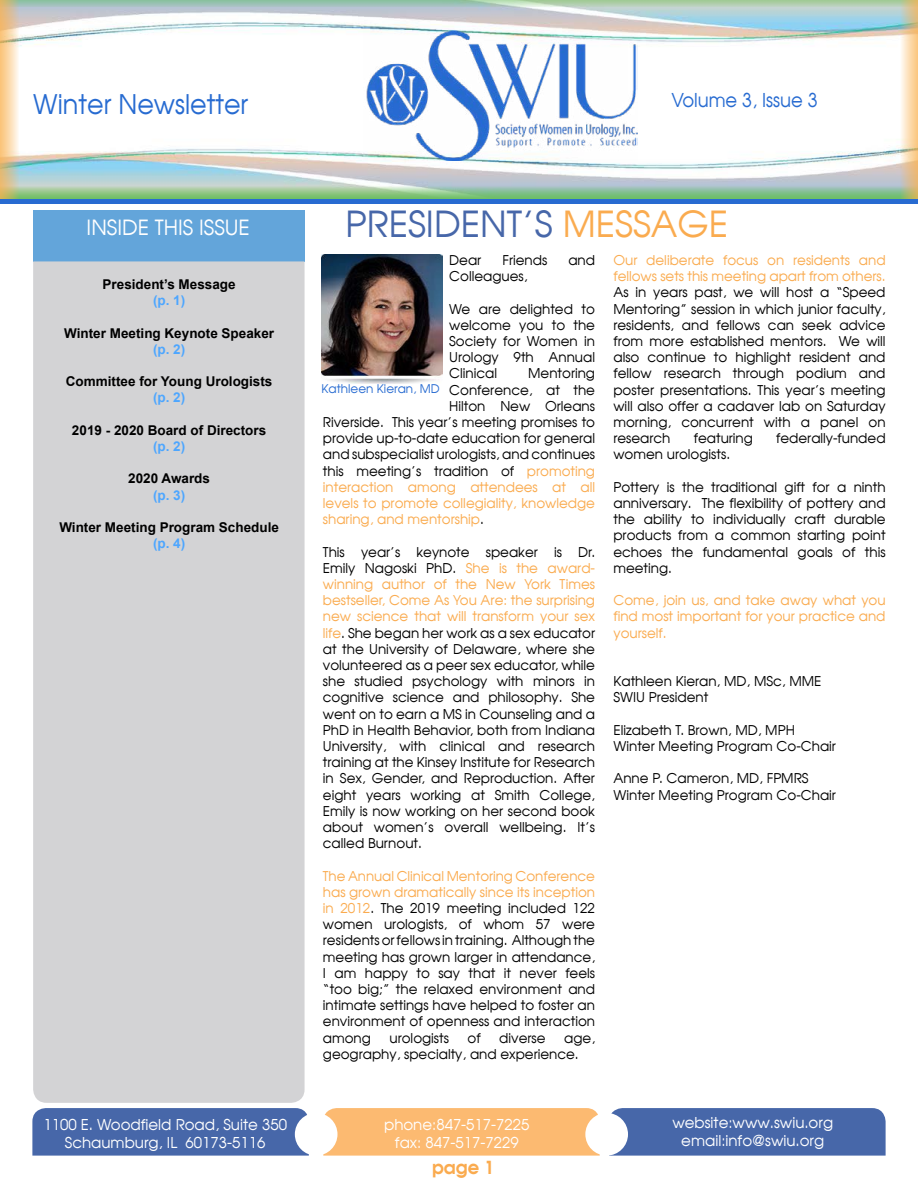
<style>
.page{position:relative;width:918px;height:1188px;background:#fff}
.page>*{position:absolute;margin:0;border:0;box-sizing:border-box;transform-origin:0 0}
.t1{font:36px "Avalon Plain";color:#4767a9}
.t2{font:27.15px "Avalon Plain";color:#276bd1;scale:.94 1}
.t3{font:21px "Avalon Plain";color:#fff}
.t4{font:19.2px "Avalon Plain";color:#276bd1;scale:.94 1}
.t5{font:700 18px "Avalon";color:#faab4f}
.t6{font:15px/18px "Avalon Plain";color:#fff;text-align:center}
.t7{font:13.5px/16.2px "Avalon Plain";color:#000;text-align:justify}
.t8{font:13.5px/16.2px "Avalon Plain";color:#faab4f}
.t9{font:700 13.5px "Arial";color:#000}
.t10{font:700 13.5px "Arial";color:#4da6ff}
.t11{font:12px "Avalon Plain";color:#276bd1}
.s1{color:#faab4f}
.s2{color:#000}
</style>
<div class="page">
<div style="left:33px;top:210px;width:272px;height:51px;background:#63a5da"></div>
<div style="left:33px;top:261px;width:272px;height:842px;background:#d3d3d5"></div>
<div style="left:32px;top:1108px;width:277px;height:48px;background:#4767a9"></div>
<div style="left:611px;top:1108px;width:275px;height:48px;background:#4767a9"></div>
<div style="left:323px;top:1108px;width:277px;height:48px;background:#fcba71"></div>
<div style="left:295px;top:1113px;width:42px;height:43px;background:#fff;border-radius:50%"></div>
<div style="left:585px;top:1113px;width:43px;height:43px;background:#fff;border-radius:50%"></div>
<img style="left:19px;top:132px;width:881px;height:53px">
<img style="left:19px;top:7px;width:881px;height:54px">
<svg style="left:19px;top:185px;width:881px;height:14px;background:#91c495"></svg>
<svg style="left:19px;top:0;width:881px;height:7px;background:#a5c8b0"></svg>
<svg style="left:0;top:0;width:19px;height:200px;background:#e9d0a5"></svg>
<svg style="left:900px;top:0;width:18px;height:200px;background:#e8d2aa"></svg>
<hr style="left:0;top:200px;width:918px;height:4px;background:#276bd1">
<img style="left:364px;top:30px;width:273px;height:130px">
<img style="left:322px;top:255px;width:121px;height:129px">
<h2 class="t2" style="left:33px;top:88px;width:230px">Winter Newsletter</h2>
<h3 class="t4" style="left:672px;top:88px;width:157px">Volume 3, Issue 3</h3>
<h3 class="t3" style="left:87px;top:214px;width:165px">INSIDE THIS ISSUE</h3>
<p class="t9" style="left:103px;top:275px;width:135px">President’s Message</p>
<p class="t10" style="left:153px;top:291px;width:34px">(p. 1)</p>
<p class="t9" style="left:64px;top:323px;width:211px">Winter Meeting Keynote Speaker</p>
<p class="t10" style="left:153px;top:340px;width:34px">(p. 2)</p>
<p class="t9" style="left:66px;top:372px;width:208px">Committee for Young Urologists</p>
<p class="t10" style="left:153px;top:388px;width:34px">(p. 2)</p>
<p class="t9" style="left:72px;top:421px;width:196px">2019 - 2020 Board of Directors</p>
<p class="t10" style="left:153px;top:437px;width:34px">(p. 2)</p>
<p class="t9" style="left:128px;top:469px;width:83px">2020 Awards</p>
<p class="t10" style="left:153px;top:485px;width:34px">(p. 3)</p>
<p class="t9" style="left:59px;top:518px;width:221px">Winter Meeting Program Schedule</p>
<p class="t10" style="left:153px;top:534px;width:34px">(p. 4)</p>
<h1 class="t1" style="left:346px;top:201px;width:384px">PRESIDENT’S <span class="s1">MESSAGE</span></h1>
<p class="t7" style="left:449px;top:252px;width:34px">Dear</p>
<p class="t7" style="left:502px;top:252px;width:46px">Friends</p>
<p class="t7" style="left:568px;top:252px;width:28px">and</p>
<p class="t7" style="left:449px;top:268px;width:80px">Colleagues,</p>
<p class="t7" style="left:449px;top:300px;width:147px">We are delighted to welcome you to the Society for Women in Urology 9th Annual Clinical</p>
<p class="t7" style="left:528px;top:365px;width:68px">Mentoring</p>
<p class="t7" style="left:449px;top:381px;width:147px">Conference, at the</p>
<p class="t7" style="left:449px;top:398px;width:147px">Hilton New Orleans</p>
<p class="t7" style="left:323px;top:414px;width:274px">Riverside. This year’s meeting promises to</p>
<p class="t7" style="left:323px;top:430px;width:274px">provide up-to-date education for general</p>
<p class="t7" style="left:323px;top:446px;width:274px">and subspecialist urologists, and continues</p>
<p class="t7" style="left:323px;top:462px;width:274px">this meeting’s tradition of <span class="s1">promoting</span></p>
<p class="t8" style="left:323px;top:479px;width:274px">interaction among attendees at all</p>
<p class="t8" style="left:323px;top:495px;width:274px">levels to promote collegiality, knowledge</p>
<p class="t8" style="left:323px;top:511px;width:162px">sharing, and mentorship<span class="s2">.</span></p>
<p class="t7" style="left:323px;top:543px;width:274px">This year’s keynote speaker is Dr.<br>Emily Nagoski PhD. <span class="s1">She is the award&shy;winning author of the New York Times bestseller, Come As You Are: the surprising new science that will transform your sex life</span>. She began her work as a sex educator at the University of Delaware, where she volunteered as a peer sex educator, while she studied psychology with minors in cognitive science and philosophy. She went on to earn a MS in Counseling and a PhD in Health Behavior, both from Indiana University, with clinical and research training at the Kinsey Institute for Research in Sex, Gender, and Reproduction. After eight years working at Smith College, Emily is now working on her second book about women’s overall wellbeing. It’s called Burnout.</p>
<p class="t7" style="left:323px;top:867px;width:274px"><span class="s1">The Annual Clinical Mentoring Conference has grown dramatically since its inception in 2012</span>. The 2019 meeting included 122 women urologists, of whom 57 were residents or fellows in training. Although the meeting has grown larger in attendance, I am happy to say that it never feels “too big;” the relaxed environment and intimate settings have helped to foster an environment of openness and interaction among</p>
<p class="t11" style="left:322px;top:381px;width:120px">Kathleen Kieran, MD</p>
<p class="t7" style="left:390px;top:1029px;width:61px">urologists</p>
<p class="t7" style="left:468px;top:1029px;width:15px">of</p>
<p class="t7" style="left:499px;top:1029px;width:48px">diverse</p>
<p class="t7" style="left:323px;top:1029px;width:274px;text-indent:241px">age, geography, specialty, and experience.</p>
<p class="t8" style="left:613px;top:252px;width:274px">Our deliberate focus on residents and fellows sets this meeting apart from others.</p>
<p class="t7" style="left:613px;top:284px;width:274px">As in years past, we will host a “Speed Mentoring” session in which junior faculty, residents, and fellows can seek advice from more established mentors. We will also continue to highlight resident and fellow research through podium and poster presentations. This year’s meeting will also offer a cadaver lab on Saturday morning, concurrent with a panel on research</p>
<p class="t7" style="left:694px;top:430px;width:61px">featuring</p>
<p class="t7" style="left:776px;top:430px;width:111px">federally-funded</p>
<p class="t7" style="left:613px;top:446px;width:118px">women urologists.</p>
<p class="t7" style="left:613px;top:479px;width:274px">Pottery is the traditional gift for a ninth anniversary. The flexibility of pottery and the ability to individually craft durable products from a common starting point echoes the fundamental goals of this meeting.</p>
<p class="t8" style="left:613px;top:592px;width:274px;text-align:justify">Come, join us, and take away what you find most important for your practice and yourself.</p>
<p class="t7" style="left:613px;top:673px;width:210px">Kathleen Kieran, MD, MSc, MME<br>SWIU President</p>
<p class="t7" style="left:613px;top:722px;width:224px">Elizabeth T. Brown, MD, MPH<br>Winter Meeting Program Co-Chair</p>
<p class="t7" style="left:613px;top:770px;width:224px">Anne P. Cameron, MD, FPMRS<br>Winter Meeting Program Co-Chair</p>
<p class="t6" style="left:43px;top:1116px;width:245px">1100 E. Woodfield Road, Suite 350<br>Schaumburg, IL 60173-5116</p>
<p class="t6" style="left:384px;top:1116px;width:147px">phone:847-517-7225 fax: 847-517-7229</p>
<p class="t6" style="left:672px;top:1114px;width:162px">website:www.swiu.org email:info@swiu.org</p>
<h3 class="t5" style="left:432px;top:1155px;width:64px">page 1</h3>
</div>
